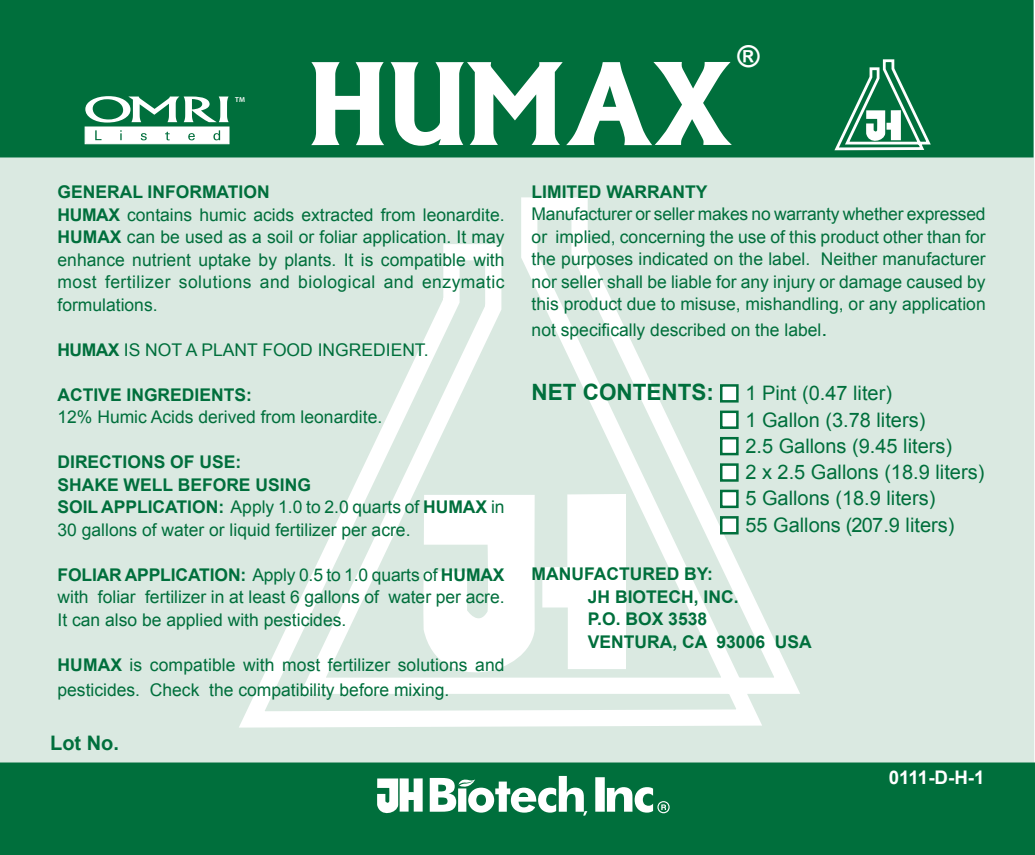
<style>
.page{position:relative;width:1035px;height:855px;background:#fff}
.page>*{position:absolute;margin:0;border:0;box-sizing:border-box;transform-origin:0 0}
.t1{font:700 30px "Arial";color:#fff}
.t2{font:700 22.5px "Arial";color:#006f3c}
.t3{font:20px/26.2px "Arial";color:#006f3c}
.t4{font:700 20px "Arial";color:#006f3c}
.t5{font:700 18.75px "Arial";color:#fff}
.t6{font:17.5px/22.5px "Arial";color:#006f3c}
.t7{font:700 17.5px/22.5px "Arial";color:#006f3c}
.s1{font-weight:700}
.s2{font-size:21.25px}
</style>
<div class="page">
<div style="left:1px;top:159px;width:1032px;height:627px;background:#dae9e1"></div>
<svg style="left:243px;top:197px;width:557px;height:522px"></svg>
<svg style="left:542px;top:494px;width:84px;height:175px"></svg>
<svg style="left:423px;top:495px;width:112px;height:202px"></svg>
<div style="left:1px;top:1px;width:1031px;height:155px;background:#006f3c"></div>
<div style="left:0;top:0;width:1034px;height:157px;border:2px solid #006f3c"></div>
<div style="left:721px;top:385px;width:16px;height:16px;background:#fff"></div>
<div style="left:720px;top:384px;width:19px;height:18px;border:2px solid #006f3c"></div>
<div style="left:721px;top:412px;width:16px;height:16px;background:#fff"></div>
<div style="left:720px;top:410px;width:19px;height:19px;border:2px solid #006f3c"></div>
<div style="left:721px;top:438px;width:16px;height:16px;background:#fff"></div>
<div style="left:720px;top:437px;width:19px;height:18px;border:2px solid #006f3c"></div>
<div style="left:721px;top:464px;width:16px;height:16px;background:#fff"></div>
<div style="left:720px;top:463px;width:19px;height:19px;border:2px solid #006f3c"></div>
<div style="left:721px;top:491px;width:16px;height:16px;background:#fff"></div>
<div style="left:720px;top:490px;width:19px;height:18px;border:2px solid #006f3c"></div>
<div style="left:721px;top:517px;width:16px;height:16px;background:#fff"></div>
<div style="left:720px;top:516px;width:19px;height:18px;border:2px solid #006f3c"></div>
<div style="left:1px;top:764px;width:1033px;height:90px;background:#006f3c"></div>
<div style="left:0;top:762px;width:1035px;height:93px;border:2px solid #006f3c"></div>
<svg style="left:835px;top:59px;width:96px;height:90px"></svg>
<svg style="left:377px;top:778px;width:46px;height:36px"></svg>
<svg style="left:430px;top:776px;width:157px;height:39px"></svg>
<div style="left:595px;top:777px;width:10px;height:35px;background:#fff"></div>
<svg style="left:607px;top:787px;width:63px;height:26px"></svg>
<div style="left:85px;top:127px;width:144px;height:17px;background:#fff"></div>
<div style="left:85px;top:127px;width:144px;height:17px;border:1px solid #fff"></div>
<svg style="left:85px;top:96px;width:144px;height:27px"></svg>
<svg style="left:95px;top:130px;width:7px;height:10px"></svg>
<svg style="left:120px;top:130px;width:2px;height:10px"></svg>
<svg style="left:141px;top:133px;width:6px;height:7px"></svg>
<svg style="left:165px;top:132px;width:5px;height:8px"></svg>
<svg style="left:188px;top:133px;width:7px;height:7px"></svg>
<svg style="left:213px;top:130px;width:7px;height:10px"></svg>
<svg style="left:311px;top:62px;width:421px;height:84px"></svg>
<h1 class="t1" style="left:738px;top:37px;width:24px">®</h1>
<p class="t6" style="left:58px;top:181px;width:449px"><span class="s1">GENERAL INFORMATION<br>HUMAX</span> contains humic acids extracted from leonardite.<br><span class="s1">HUMAX</span> can be used as a soil or foliar application. It may enhance nutrient uptake by plants. It is compatible with most fertilizer solutions and biological and enzymatic formulations.</p>
<p class="t6" style="left:58px;top:338px;width:373px"><span class="s1">HUMAX</span> IS NOT A PLANT FOOD INGREDIENT.</p>
<p class="t7" style="left:58px;top:384px;width:196px">ACTIVE INGREDIENTS:</p>
<p class="t6" style="left:58px;top:406px;width:326px">12% Humic Acids derived from leonardite.</p>
<p class="t6" style="left:58px;top:451px;width:449px"><span class="s1">DIRECTIONS OF USE:<br>SHAKE WELL BEFORE USING<br>SOIL APPLICATION:</span> Apply 1.0 to 2.0 quarts of <span class="s1">HUMAX</span> in 30 gallons of water or liquid fertilizer per acre.</p>
<p class="t6" style="left:58px;top:563px;width:449px;text-align:justify"><span class="s1">FOLIAR APPLICATION:</span> Apply 0.5 to 1.0 quarts of <span class="s1">HUMAX </span>with foliar fertilizer in at least 6 gallons of water per acre.<br>It can also be applied with pesticides.</p>
<p class="t6" style="left:58px;top:652px;width:449px;line-height:25px"><span class="s1">HUMAX</span> is compatible with most fertilizer solutions and pesticides. Check the compatibility before mixing.</p>
<p class="t4" style="left:50px;top:730px;width:70px">Lot No.</p>
<p class="t7" style="left:532px;top:181px;width:177px">LIMITED WARRANTY</p>
<p class="t6" style="left:532px;top:203px;width:456px;text-align:justify">Manufacturer or seller makes no warranty whether expressed or implied, concerning the use of this product other than for the purposes indicated on the label. Neither manufacturer nor seller shall be liable for any injury or damage caused by this product due to misuse, mishandling, or any application</p>
<p class="t6" style="left:532px;top:318px;width:297px">not specifically described on the label<span class="s2">.</span></p>
<p class="t2" style="left:532px;top:378px;width:184px">NET CONTENTS:</p>
<p class="t3" style="left:745px;top:380px;width:240px">1 Pint (0.47 liter)<br>1 Gallon (3.78 liters)<br>2.5 Gallons (9.45 liters)<br>2 x 2.5 Gallons (18.9 liters)<br>5 Gallons (18.9 liters)<br>55 Gallons (207.9 liters)</p>
<p class="t7" style="left:588px;top:563px;width:225px;text-indent:-56px">MANUFACTURED BY:<br>JH BIOTECH, INC.<br>P.O. BOX 3538<br>VENTURA, CA 93006 USA</p>
<p class="t5" style="left:889px;top:764px;width:97px">0111-D-H-1</p>
</div>
